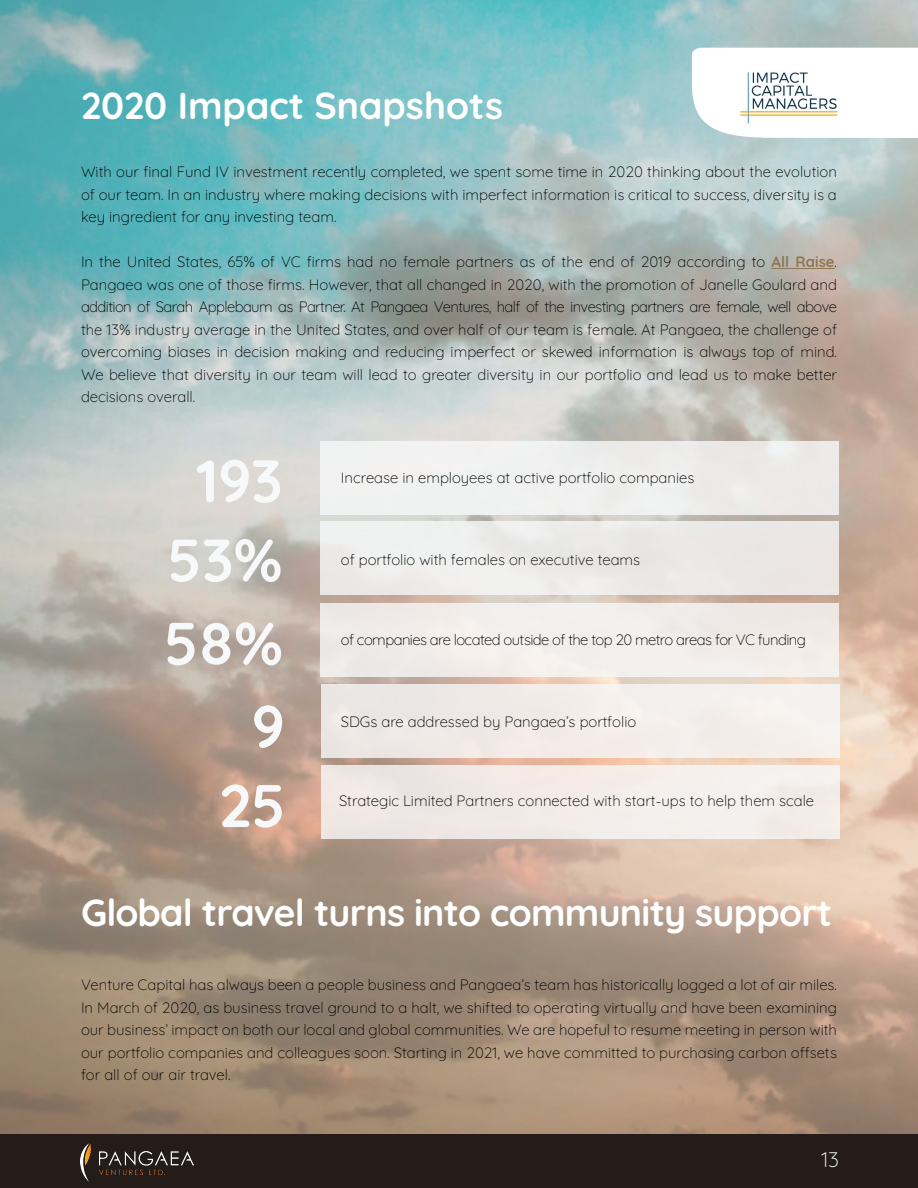
<style>
.page{position:relative;width:918px;height:1188px;background:#fff}
.page>*{position:absolute;margin:0;border:0;box-sizing:border-box;transform-origin:0 0}
.t1{font:700 60px/78.9px "Quicksand";color:#f7f8f9;text-align:center}
.t2{font:700 37.5px "Quicksand";letter-spacing:-.02em;color:#fff}
.t3{font:700 37.5px "Quicksand";color:#fff}
.t4{font:300 21px "Quicksand";color:#fff}
.t5{font:300 15px/22.5px "Quicksand";color:#000;text-align:justify}
.t6{font:300 15px "Quicksand";letter-spacing:-.04em;color:#000}
.s1{font-weight:700;color:#8f7753}
</style>
<div class="page">
<div style="left:0;top:1134px;width:918px;height:54px;background:#251c1a"></div>
<img style="left:81px;top:1144px;width:112px;height:37px">
<img style="left:0;top:0;width:918px;height:1134px">
<div style="left:320px;top:603px;width:518px;height:73px;background:#f1edea"></div>
<div style="left:320px;top:522px;width:518px;height:73px;background:#ebe9e7"></div>
<div style="left:320px;top:441px;width:518px;height:73px;background:#f0f0f0"></div>
<div style="left:321px;top:684px;width:518px;height:73px;background:#f3ece8"></div>
<div style="left:321px;top:765px;width:518px;height:74px;background:#f3ebe7"></div>
<hr style="left:771px;top:268px;width:64px;height:1px;background:#8f7753">
<svg style="left:692px;top:48px;width:226px;height:90px"></svg>
<img style="left:739px;top:71px;width:101px;height:54px">
<h2 class="t3" style="left:81px;top:76px;width:424px">2020 Impact Snapshots</h2>
<p class="t5" style="left:81px;top:159px;width:758px">With our final Fund IV investment recently completed, we spent some time in 2020 thinking about the evolution of our team. In an industry where making decisions with imperfect information is critical to success, diversity is a key ingredient for any investing team.</p>
<p class="t5" style="left:81px;top:249px;width:758px">In the United States, 65% of VC firms had no female partners as of the end of 2019 according to <span class="s1">All Raise</span>.<br>Pangaea was one of those firms. However, that all changed in 2020, with the promotion of Janelle Goulard and addition of Sarah Applebaum as Partner. At Pangaea Ventures, half of the investing partners are female, well above the 13% industry average in the United States, and over half of our team is female. At Pangaea, the challenge of overcoming biases in decision making and reducing imperfect or skewed information is always top of mind.<br>We believe that diversity in our team will lead to greater diversity in our portfolio and lead us to make better decisions overall.</p>
<h1 class="t1" style="left:196px;top:435px;width:88px">193</h1>
<h1 class="t1" style="left:167px;top:514px;width:117px">53%</h1>
<h1 class="t1" style="left:164px;top:598px;width:120px">58%</h1>
<h1 class="t1" style="left:219px;top:681px;width:68px">9<br>25</h1>
<p class="t5" style="left:341px;top:465px;width:355px">Increase in employees at active portfolio companies</p>
<p class="t5" style="left:341px;top:546px;width:301px">of portfolio with females on executive teams</p>
<p class="t6" style="left:341px;top:628px;width:467px">of companies are located outside of the top 20 metro areas for VC funding</p>
<p class="t5" style="left:341px;top:708px;width:297px">SDGs are addressed by Pangaea’s portfolio</p>
<p class="t5" style="left:339px;top:788px;width:477px">Strategic Limited Partners connected with start-ups to help them scale</p>
<h2 class="t2" style="left:81px;top:884px;width:753px">Global travel turns into community support</h2>
<p class="t5" style="left:81px;top:972px;width:758px">Venture Capital has always been a people business and Pangaea’s team has historically logged a lot of air miles.<br>In March of 2020, as business travel ground to a halt, we shifted to operating virtually and have been examining our business’ impact on both our local and global communities. We are hopeful to resume meeting in person with our portfolio companies and colleagues soon. Starting in 2021, we have committed to purchasing carbon offsets for all of our air travel.</p>
<h3 class="t4" style="left:821px;top:1143px;width:19px">13</h3>
</div>
